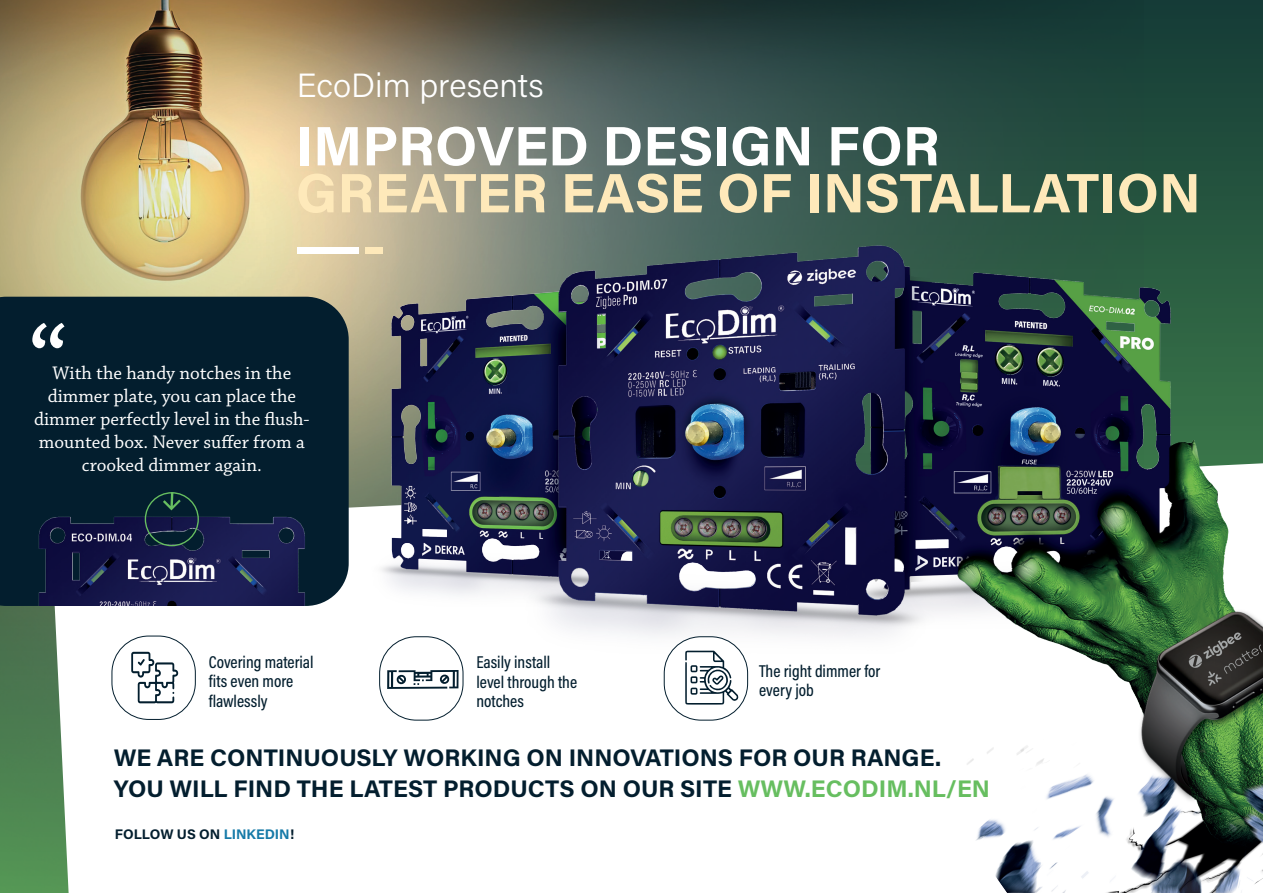
<style>
.page{position:relative;width:1263px;height:893px;background:#fff}
.page>*{position:absolute;margin:0;border:0;box-sizing:border-box;transform-origin:0 0}
.t1{font:111px "Chaparral Pro";color:#fff}
.t2{font:700 55.5px "Acumin Pro";color:#fee9ba}
.t3{font:700 55.5px "Acumin Pro";color:#fff}
.t4{font:300 33.6px "Acumin Pro";color:#fff}
.t5{font:700 24px "Acumin Pro";color:#031e2e}
.t6{font:19.2px/23.1px "Chaparral Pro";color:#fff;text-align:center}
.t7{font:500 17.25px/19.5px "Acumin Pro Cond";color:#031e2e}
.t8{font:700 13.95px "Acumin Pro";color:#031e2e}
.s1{color:#67be60}
.s2{color:#167aa8}
</style>
<div class="page">
<svg style="left:1143px;top:0;width:120px;height:243px;background:#1e4a3b"></svg>
<img style="left:0;top:0;width:1143px;height:893px">
<div style="left:297px;top:247px;width:61px;height:7px;background:#fff"></div>
<svg style="left:52px;top:445px;width:310px;height:448px"></svg>
<div style="left:0;top:297px;width:349px;height:309px;background:#031e2e"></div>
<img style="left:34px;top:513px;width:275px;height:93px">
<div style="left:145px;top:492px;width:54px;height:54px;border:1px solid #67be60;border-radius:50%"></div>
<svg style="left:163px;top:492px;width:18px;height:18px"></svg>
<img style="left:362px;top:243px;width:901px;height:650px">
<div style="left:380px;top:637px;width:83px;height:83px;background:#fff;border-radius:37px"></div>
<div style="left:379px;top:636px;width:84px;height:84px;border:1px solid #031e2e;border-radius:37px"></div>
<svg style="left:387px;top:670px;width:71px;height:19px"></svg>
<div style="left:112px;top:636px;width:83px;height:83px;background:#fff;border-radius:37px"></div>
<div style="left:112px;top:636px;width:84px;height:84px;border:1px solid #031e2e;border-radius:37px"></div>
<svg style="left:131px;top:652px;width:47px;height:51px"></svg>
<div style="left:664px;top:637px;width:84px;height:83px;background:#fff;border-radius:37px"></div>
<div style="left:664px;top:636px;width:84px;height:84px;border:1px solid #031e2e;border-radius:37px"></div>
<svg style="left:685px;top:651px;width:53px;height:54px"></svg>
<p class="t1" style="left:27px;top:305px;width:41px">“</p>
<p class="t4" style="left:297px;top:62px;width:248px">EcoDim presents</p>
<p class="t3" style="left:296px;top:107px;width:645px">IMPROVED DESIGN FOR</p>
<p class="t2" style="left:296px;top:154px;width:907px">GREATER EASE OF INSTALLATION</p>
<p class="t6" style="left:34px;top:362px;width:277px">With the handy notches in the dimmer plate, you can place the dimmer perfectly level in the flush&shy;mounted box. Never suffer from a crooked dimmer again.</p>
<p class="t7" style="left:209px;top:652px;width:106px">Covering material fits even more flawlessly</p>
<p class="t7" style="left:759px;top:661px;width:123px">The right dimmer for every job</p>
<p class="t5" style="left:114px;top:741px;width:829px">WE ARE CONTINUOUSLY WORKING ON INNOVATIONS FOR OUR RANGE.</p>
<p class="t5" style="left:114px;top:772px;width:878px">YOU WILL FIND THE LATEST PRODUCTS ON OUR SITE <span class="s1">WWW.ECODIM.NL/EN</span></p>
<p class="t8" style="left:115px;top:824px;width:181px">FOLLOW US ON <span class="s2">LINKEDIN</span>!</p>
<p class="t7" style="left:476px;top:652px;width:102px">Easily install level through the notches</p>
</div>
